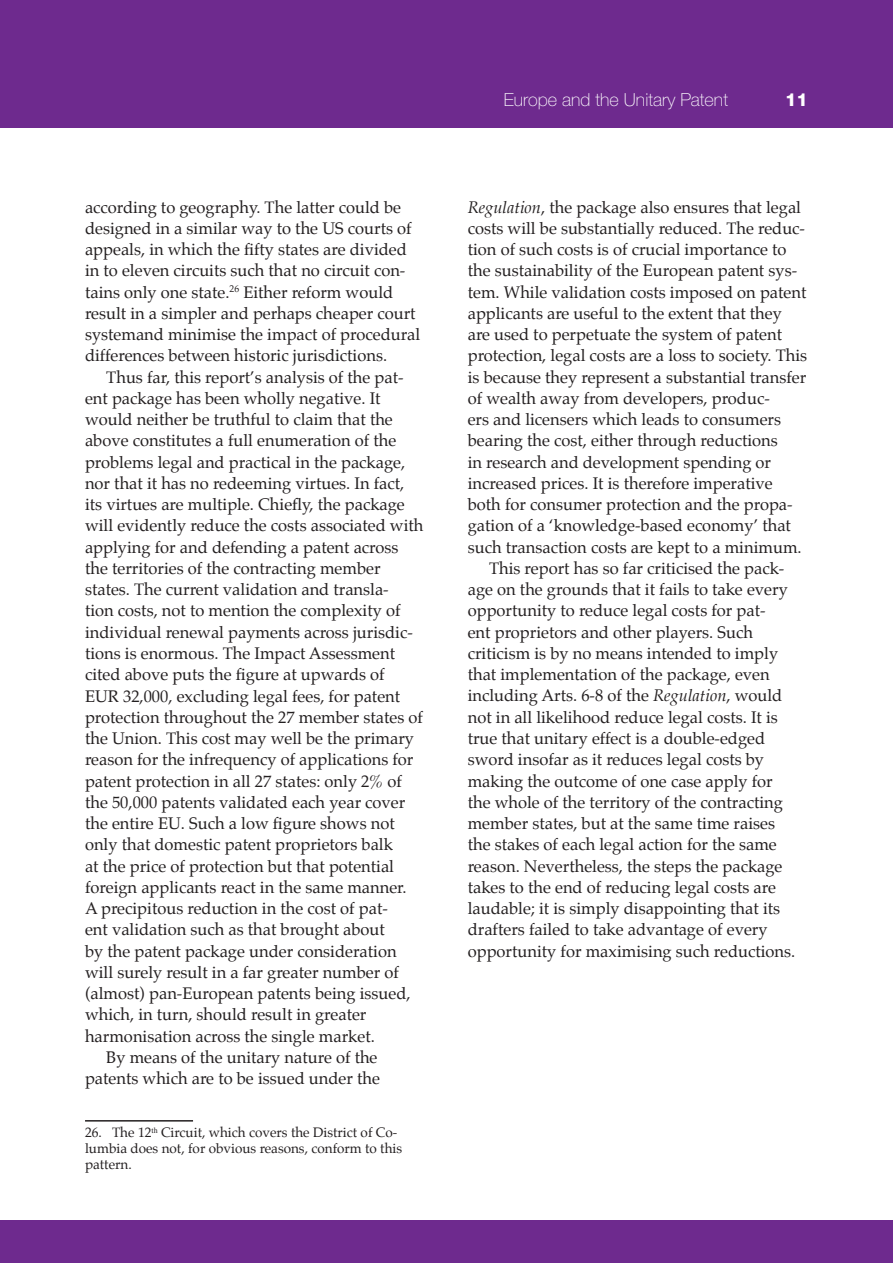
<style>
.page{position:relative;width:893px;height:1263px;background:#fff}
.page>*{position:absolute;margin:0;border:0;box-sizing:border-box;transform-origin:0 0}
.t1{font:100 18px "Helvetica Neue LT Std";color:#fff}
.t2{font:800 18px "Helvetica Neue LT Std";color:#fff}
.t3{font:16.5px/21.3px "Palatino";color:#231f20}
.t4{font:13.5px/16.2px "Palatino";color:#231f20}
.s1{font-style:italic}
</style>
<div class="page">
<div style="left:0;top:0;width:893px;height:128px;background:#6e2a8e"></div>
<div style="left:0;top:1220px;width:893px;height:43px;background:#6e2a8e"></div>
<hr style="left:85px;top:1120px;width:108px;height:1px;background:#231f20">
<p class="t3" style="left:85px;top:196px;width:337px">according to geography. The latter could be designed in a similar way to the US courts of appeals, in which the fifty states are divided in to eleven circuits such that no circuit con&shy;tains only one state.<sup>26</sup> Either reform would result in a simpler and perhaps cheaper court systemand minimise the impact of procedural differences between historic jurisdictions.</p>
<p class="t3" style="left:106px;top:366px;width:299px">Thus far, this report’s analysis of the pat-</p>
<p class="t3" style="left:85px;top:388px;width:297px">ent package has been wholly negative. It</p>
<p class="t3" style="left:85px;top:409px;width:309px">would neither be truthful to claim that the</p>
<p class="t3" style="left:85px;top:430px;width:313px">above constitutes a full enumeration of the</p>
<p class="t3" style="left:85px;top:451px;width:322px">problems legal and practical in the package,</p>
<p class="t3" style="left:85px;top:473px;width:321px">nor that it has no redeeming virtues. In fact,</p>
<p class="t3" style="left:85px;top:494px;width:321px">its virtues are multiple. Chiefly, the package</p>
<p class="t3" style="left:85px;top:515px;width:340px">will evidently reduce the costs associated with</p>
<p class="t3" style="left:85px;top:536px;width:315px">applying for and defending a patent across</p>
<p class="t3" style="left:85px;top:558px;width:297px">the territories of the contracting member</p>
<p class="t3" style="left:85px;top:579px;width:305px">states. The current validation and transla-</p>
<p class="t3" style="left:85px;top:600px;width:317px">tion costs, not to mention the complexity of</p>
<p class="t3" style="left:85px;top:621px;width:329px">individual renewal payments across jurisdic-</p>
<p class="t3" style="left:85px;top:643px;width:312px">tions is enormous. The Impact Assessment</p>
<p class="t3" style="left:85px;top:664px;width:301px">cited above puts the figure at upwards of</p>
<p class="t3" style="left:85px;top:685px;width:317px">EUR 32,000, excluding legal fees, for patent</p>
<p class="t3" style="left:85px;top:706px;width:339px">protection throughout the 27 member states of</p>
<p class="t3" style="left:85px;top:728px;width:331px">the Union. This cost may well be the primary</p>
<p class="t3" style="left:85px;top:749px;width:330px">reason for the infrequency of applications for</p>
<p class="t3" style="left:85px;top:770px;width:318px">patent protection in all 27 states: only 2% of</p>
<p class="t3" style="left:85px;top:791px;width:322px">the 50,000 patents validated each year cover</p>
<p class="t3" style="left:85px;top:813px;width:311px">the entire EU. Such a low figure shows not</p>
<p class="t3" style="left:85px;top:834px;width:309px">only that domestic patent proprietors balk</p>
<p class="t3" style="left:85px;top:855px;width:311px">at the price of protection but that potential</p>
<p class="t3" style="left:85px;top:876px;width:323px">foreign applicants react in the same manner.</p>
<p class="t3" style="left:85px;top:898px;width:304px">A precipitous reduction in the cost of pat-</p>
<p class="t3" style="left:85px;top:919px;width:301px">ent validation such as that brought about</p>
<p class="t3" style="left:85px;top:940px;width:313px">by the patent package under consideration</p>
<p class="t3" style="left:85px;top:961px;width:315px">will surely result in a far greater number of</p>
<p class="t3" style="left:85px;top:983px;width:327px">(almost) pan-European patents being issued,</p>
<p class="t3" style="left:85px;top:1004px;width:283px">which, in turn, should result in greater</p>
<p class="t3" style="left:85px;top:1025px;width:291px">harmonisation across the single market.</p>
<p class="t3" style="left:106px;top:1046px;width:273px">By means of the unitary nature of the</p>
<p class="t3" style="left:85px;top:1068px;width:296px">patents which are to be issued under the</p>
<p class="t4" style="left:85px;top:1124px;width:319px">26. The 12<sup>th</sup> Circuit, which covers the District of Co&shy;lumbia does not, for obvious reasons, conform to this pattern.</p>
<p class="t1" style="left:504px;top:90px;width:226px">Europe and the Unitary Patent</p>
<p class="t2" style="left:785px;top:89px;width:24px">11</p>
<p class="t3" style="left:468px;top:196px;width:335px"><span class="s1">Regulation</span>, the package also ensures that legal</p>
<p class="t3" style="left:468px;top:218px;width:339px">costs will be substantially reduced. The reduc-</p>
<p class="t3" style="left:468px;top:239px;width:320px">tion of such costs is of crucial importance to</p>
<p class="t3" style="left:468px;top:260px;width:331px">the sustainability of the European patent sys-</p>
<p class="t3" style="left:468px;top:281px;width:340px">tem. While validation costs imposed on patent</p>
<p class="t3" style="left:468px;top:303px;width:316px">applicants are useful to the extent that they</p>
<p class="t3" style="left:468px;top:324px;width:316px">are used to perpetuate the system of patent</p>
<p class="t3" style="left:468px;top:345px;width:341px">protection, legal costs are a loss to society. This</p>
<p class="t3" style="left:468px;top:366px;width:340px">is because they represent a substantial transfer</p>
<p class="t3" style="left:468px;top:388px;width:304px">of wealth away from developers, produc-</p>
<p class="t3" style="left:468px;top:409px;width:315px">ers and licensers which leads to consumers</p>
<p class="t3" style="left:468px;top:430px;width:312px">bearing the cost, either through reductions</p>
<p class="t3" style="left:468px;top:451px;width:305px">in research and development spending or</p>
<p class="t3" style="left:468px;top:473px;width:307px">increased prices. It is therefore imperative</p>
<p class="t3" style="left:468px;top:494px;width:326px">both for consumer protection and the propa-</p>
<p class="t3" style="left:468px;top:515px;width:325px">gation of a ‘knowledge-based economy’ that</p>
<p class="t3" style="left:468px;top:536px;width:335px">such transaction costs are kept to a minimum.</p>
<p class="t3" style="left:489px;top:558px;width:297px">This report has so far criticised the pack-</p>
<p class="t3" style="left:468px;top:579px;width:322px">age on the grounds that it fails to take every</p>
<p class="t3" style="left:468px;top:600px;width:299px">opportunity to reduce legal costs for pat-</p>
<p class="t3" style="left:468px;top:621px;width:287px">ent proprietors and other players. Such</p>
<p class="t3" style="left:468px;top:643px;width:312px">criticism is by no means intended to imply</p>
<p class="t3" style="left:468px;top:664px;width:303px">that implementation of the package, even</p>
<p class="t3" style="left:468px;top:685px;width:316px">including Arts. 6-8 of the <span class="s1">Regulation</span>, would</p>
<p class="t3" style="left:468px;top:706px;width:312px">not in all likelihood reduce legal costs. It is</p>
<p class="t3" style="left:468px;top:728px;width:299px">true that unitary effect is a double-edged</p>
<p class="t3" style="left:468px;top:749px;width:298px">sword insofar as it reduces legal costs by</p>
<p class="t3" style="left:468px;top:770px;width:307px">making the outcome of one case apply for</p>
<p class="t3" style="left:468px;top:791px;width:317px">the whole of the territory of the contracting</p>
<p class="t3" style="left:468px;top:813px;width:309px">member states, but at the same time raises</p>
<p class="t3" style="left:468px;top:834px;width:311px">the stakes of each legal action for the same</p>
<p class="t3" style="left:468px;top:855px;width:316px">reason. Nevertheless, the steps the package</p>
<p class="t3" style="left:468px;top:876px;width:310px">takes to the end of reducing legal costs are</p>
<p class="t3" style="left:468px;top:898px;width:314px">laudable; it is simply disappointing that its</p>
<p class="t3" style="left:468px;top:919px;width:301px">drafters failed to take advantage of every</p>
<p class="t3" style="left:468px;top:940px;width:329px">opportunity for maximising such reductions.</p>
</div>
